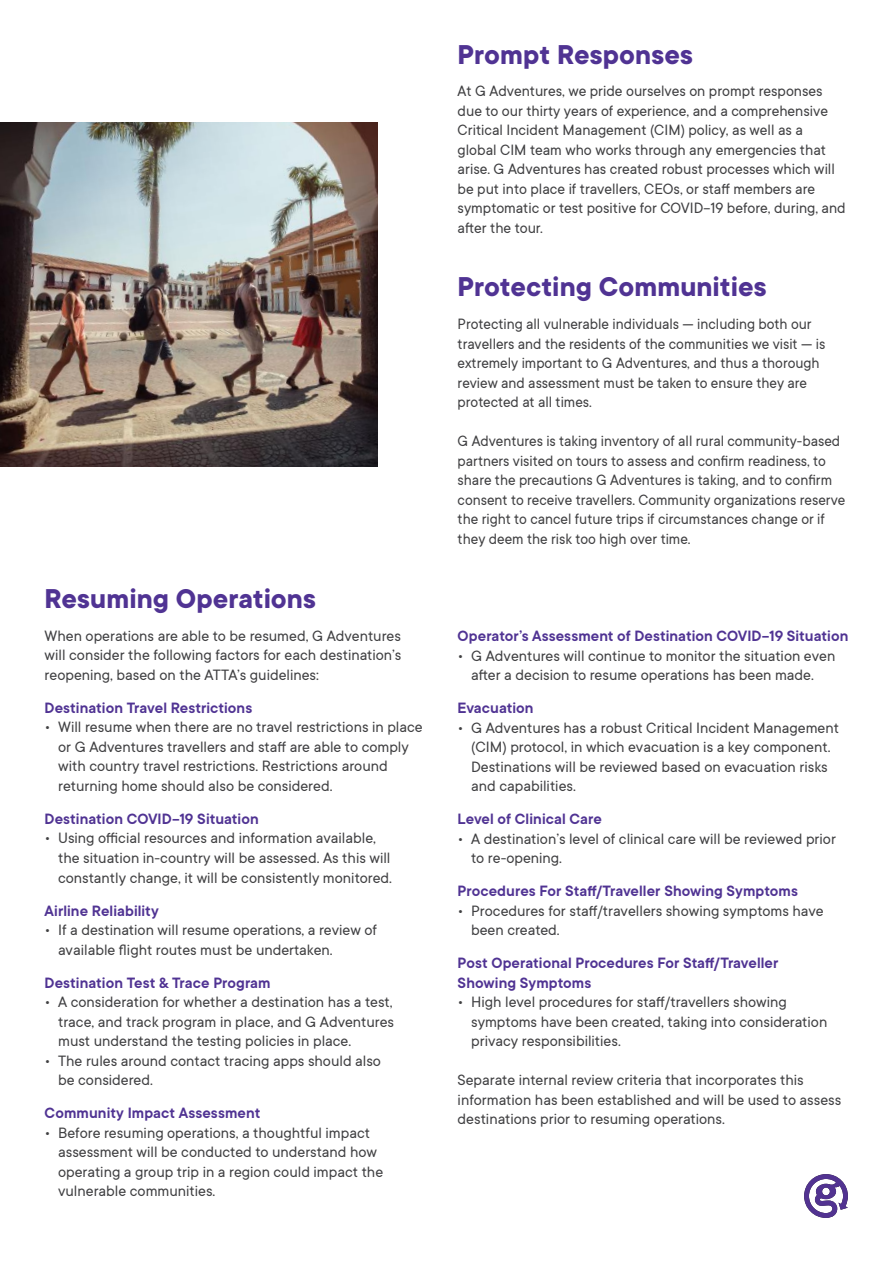
<style>
.page{position:relative;width:893px;height:1263px;background:#fff}
.page>*{position:absolute;margin:0;border:0;box-sizing:border-box;transform-origin:0 0}
.t1{font:700 30px "TT Commons";color:#503393}
.t2{font:16.5px/19.5px "TT Commons";color:#404042}
.t3{font:16.5px/19.5px "TT Commons";color:#404042;scale:.96 1}
.t4{font:600 16.5px/19.5px "TT Commons";letter-spacing:.005em;color:#503393}
</style>
<div class="page">
<svg style="left:804px;top:1174px;width:44px;height:44px"></svg>
<img style="left:0;top:123px;width:378px;height:344px">
<h1 class="t1" style="left:45px;top:582px;width:273px">Resuming Operations</h1>
<p class="t2" style="left:45px;top:626px;width:358px;text-align:justify">When operations are able to be resumed, G Adventures will consider the following factors for each destination’s reopening, based on the ATTA’s guidelines:</p>
<p class="t4" style="left:45px;top:698px;width:209px">Destination Travel Restrictions</p>
<p class="t2" style="left:58px;top:718px;width:366px;text-indent:-13px">• Will resume when there are no travel restrictions in place or G Adventures travellers and staff are able to comply with country travel restrictions. Restrictions around returning home should also be considered.</p>
<p class="t4" style="left:45px;top:809px;width:216px">Destination COVID-19 Situation</p>
<p class="t2" style="left:58px;top:829px;width:335px;text-indent:-13px">• Using official resources and information available, the situation in-country will be assessed. As this will constantly change, it will be consistently monitored.</p>
<p class="t4" style="left:45px;top:901px;width:116px">Airline Reliability</p>
<p class="t2" style="left:58px;top:920px;width:320px;text-indent:-13px">• If a destination will resume operations, a review of available flight routes must be undertaken.</p>
<p class="t4" style="left:45px;top:973px;width:227px">Destination Test &amp; Trace Program</p>
<p class="t2" style="left:58px;top:992px;width:337px;text-align:justify;text-indent:-13px">• A consideration for whether a destination has a test, trace, and track program in place, and G Adventures must understand the testing policies in place.</p>
<p class="t2" style="left:58px;top:1051px;width:324px;text-indent:-13px">• The rules around contact tracing apps should also be considered.</p>
<p class="t4" style="left:45px;top:1103px;width:217px">Community Impact Assessment</p>
<p class="t2" style="left:58px;top:1123px;width:327px;text-indent:-13px">• Before resuming operations, a thoughtful impact assessment will be conducted to understand how operating a group trip in a region could impact the vulnerable communities.</p>
<h1 class="t1" style="left:458px;top:38px;width:237px">Prompt Responses</h1>
<p class="t2" style="left:458px;top:82px;width:390px">At G Adventures, we pride ourselves on prompt responses due to our thirty years of experience, and a comprehensive Critical Incident Management (CIM) policy, as well as a global CIM team who works through any emergencies that arise. G Adventures has created robust processes which will be put into place if travellers, CEOs, or staff members are symptomatic or test positive for COVID-19 before, during, and after the tour.</p>
<h1 class="t1" style="left:458px;top:270px;width:311px">Protecting Communities</h1>
<p class="t3" style="left:458px;top:314px;width:384px">Protecting all vulnerable individuals — including both our travellers and the residents of the communities we visit — is extremely important to G Adventures, and thus a thorough review and assessment must be taken to ensure they are protected at all times.</p>
<p class="t3" style="left:458px;top:431px;width:405px">G Adventures is taking inventory of all rural community-based partners visited on tours to assess and confirm readiness, to share the precautions G Adventures is taking, and to confirm consent to receive travellers. Community organizations reserve the right to cancel future trips if circumstances change or if they deem the risk too high over time.</p>
<p class="t4" style="left:458px;top:626px;width:392px">Operator’s Assessment of Destination COVID-19 Situation</p>
<p class="t2" style="left:458px;top:646px;width:379px;text-align:center">• G Adventures will continue to monitor the situation even after a decision to resume operations has been made.</p>
<p class="t4" style="left:458px;top:698px;width:77px">Evacuation</p>
<p class="t2" style="left:471px;top:718px;width:369px;text-indent:-13px">• G Adventures has a robust Critical Incident Management (CIM) protocol, in which evacuation is a key component.<br>Destinations will be reviewed based on evacuation risks and capabilities.</p>
<p class="t4" style="left:458px;top:809px;width:146px">Level of Clinical Care</p>
<p class="t2" style="left:471px;top:829px;width:366px;text-indent:-13px">• A destination’s level of clinical care will be reviewed prior to re-opening.</p>
<p class="t4" style="left:458px;top:881px;width:342px">Procedures For Staff/Traveller Showing Symptoms</p>
<p class="t2" style="left:471px;top:901px;width:354px;text-indent:-13px">• Procedures for staff/travellers showing symptoms have been created.</p>
<p class="t4" style="left:458px;top:953px;width:322px">Post Operational Procedures For Staff/Traveller<br>Showing Symptoms</p>
<p class="t2" style="left:471px;top:992px;width:358px;text-indent:-13px">• High level procedures for staff/travellers showing symptoms have been created, taking into consideration privacy responsibilities.</p>
<p class="t2" style="left:458px;top:1070px;width:385px">Separate internal review criteria that incorporates this information has been established and will be used to assess destinations prior to resuming operations.</p>
</div>
